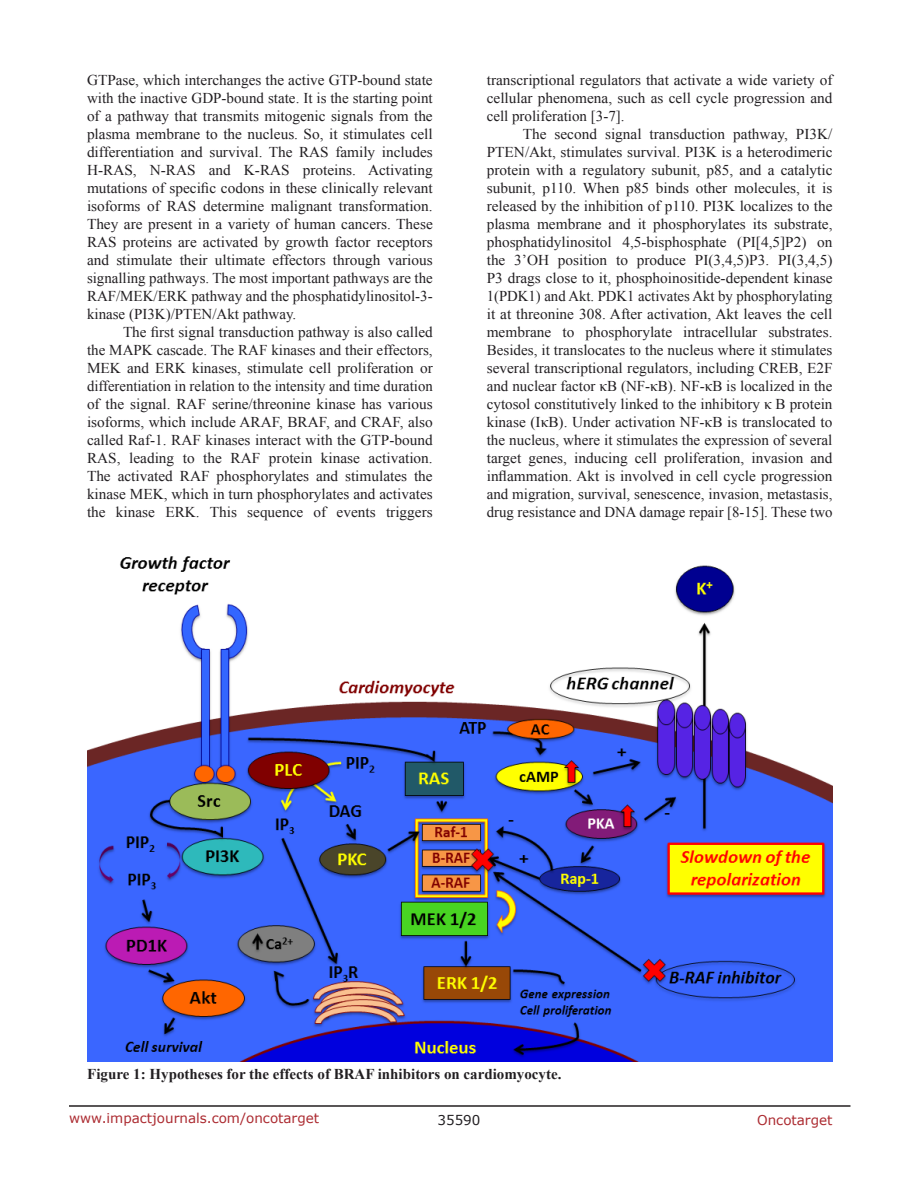
<style>
.page{position:relative;width:918px;height:1188px;background:#fff}
.page>*{position:absolute;margin:0;border:0;box-sizing:border-box;transform-origin:0 0}
.BodyText{font:15px/18px "Times New Roman";color:#221f22;text-align:justify}
.FigureText{font:700 15px "Times New Roman";color:#221f22}
.t1{font:13.5px "Verdana";color:#ac2b31}
.t2{font:13.5px "Verdana";color:#221f22}
</style>
<div class="page">
<hr style="left:69px;top:1105px;width:781px;height:2px;background:#231f20">
<img style="left:87px;top:556px;width:745px;height:505px">
<p class="BodyText" style="left:87px;top:71px;width:347px">GTPase, which interchanges the active GTP-bound state with the inactive GDP-bound state. It is the starting point of a pathway that transmits mitogenic signals from the plasma membrane to the nucleus. So, it stimulates cell differentiation and survival. The RAS family includes H-RAS, N-RAS and K-RAS proteins. Activating mutations of specific codons in these clinically relevant isoforms of RAS determine malignant transformation.<br>They are present in a variety of human cancers. These RAS proteins are activated by growth factor receptors and stimulate their ultimate effectors through various signalling pathways. The most important pathways are the RAF/MEK/ERK pathway and the phosphatidylinositol-3- kinase (PI3K)/PTEN/Akt pathway.</p>
<p class="BodyText" style="left:87px;top:323px;width:347px;text-indent:36px">The first signal transduction pathway is also called the MAPK cascade. The RAF kinases and their effectors, MEK and ERK kinases, stimulate cell proliferation or differentiation in relation to the intensity and time duration of the signal. RAF serine/threonine kinase has various isoforms, which include ARAF, BRAF, and CRAF, also called Raf-1. RAF kinases interact with the GTP-bound RAS, leading to the RAF protein kinase activation.<br>The activated RAF phosphorylates and stimulates the kinase MEK, which in turn phosphorylates and activates the kinase ERK. This sequence of events triggers</p>
<p class="BodyText" style="left:487px;top:71px;width:347px">transcriptional regulators that activate a wide variety of cellular phenomena, such as cell cycle progression and cell proliferation [3-7].</p>
<p class="BodyText" style="left:487px;top:125px;width:347px;text-indent:36px">The second signal transduction pathway, PI3K/ PTEN/Akt, stimulates survival. PI3K is a heterodimeric protein with a regulatory subunit, p85, and a catalytic subunit, p110. When p85 binds other molecules, it is released by the inhibition of p110. PI3K localizes to the plasma membrane and it phosphorylates its substrate, phosphatidylinositol 4,5-bisphosphate (PI[4,5]P2) on the 3’OH position to produce PI(3,4,5)P3. PI(3,4,5)<br>P3 drags close to it, phosphoinositide-dependent kinase 1(PDK1) and Akt. PDK1 activates Akt by phosphorylating it at threonine 308. After activation, Akt leaves the cell membrane to phosphorylate intracellular substrates.<br>Besides, it translocates to the nucleus where it stimulates several transcriptional regulators, including CREB, E2F and nuclear factor κB (NF-κB). NF-κB is localized in the cytosol constitutively linked to the inhibitory κ B protein kinase (IκB). Under activation NF-κB is translocated to the nucleus, where it stimulates the expression of several target genes, inducing cell proliferation, invasion and inflammation. Akt is involved in cell cycle progression and migration, survival, senescence, invasion, metastasis, drug resistance and DNA damage repair [8-15]. These two</p>
<p class="FigureText" style="left:87px;top:1064px;width:476px">Figure 1: Hypotheses for the effects of BRAF inhibitors on cardiomyocyte.</p>
<p class="t1" style="left:69px;top:1109px;width:252px">www.impactjournals.com/oncotarget</p>
<p class="t2" style="left:438px;top:1111px;width:44px">35590</p>
<p class="t1" style="left:757px;top:1111px;width:77px">Oncotarget</p>
</div>
